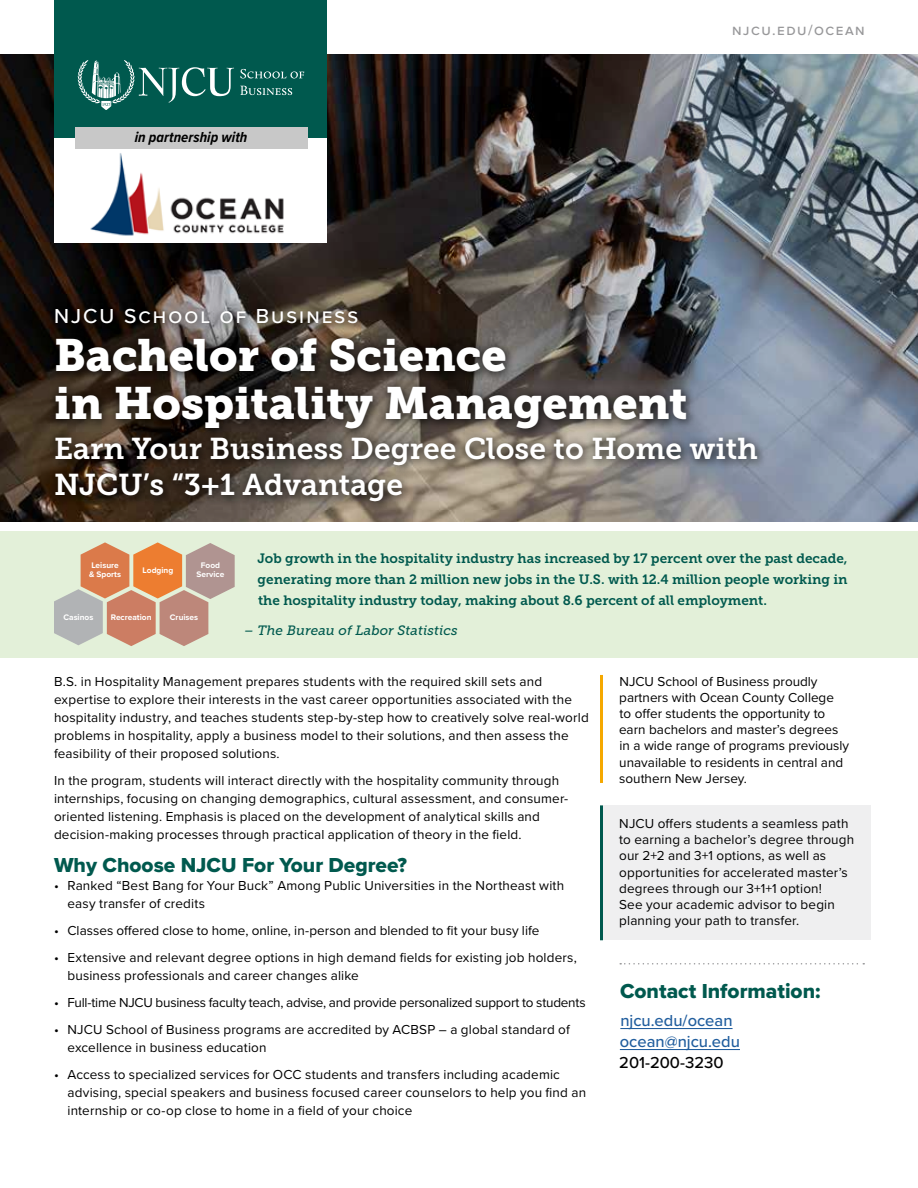
<style>
.page{position:relative;width:918px;height:1188px;background:#fff}
.page>*{position:absolute;margin:0;border:0;box-sizing:border-box;transform-origin:0 0}
.H2___Program_Name{font:45px "Museo Slab 900";color:#fff}
.H3___Sub_Headline{font:30px/36px "Museo Slab 700";color:#fff}
.H4___Paragraph_Title{font:21px "Proxima Nova Extrabld";color:#00594e}
.H1___College_School{font:500 21px "Proxima Nova";letter-spacing:.1em;color:#fff}
.t1{font:500 16.5px "Proxima Nova";color:#215e9e}
.t2{font:500 16.5px "Proxima Nova";color:#000}
.t3{font:italic 700 15px "Proxima Nova Cond";letter-spacing:.005em;color:#000}
.t4{font:500 15px "Proxima Nova";letter-spacing:.1em;color:#98989a}
.P___Copy{font:13.5px/18px "Proxima Nova";letter-spacing:.01em;color:#000}
.Quote_Call_Out{font:13.5px/21px "Museo Slab 700";color:#00594e;text-align:justify}
.P___Copy-2{font:13.5px "Proxima Nova";letter-spacing:-.02em;color:#000}
.Quote_Call_Out-2{font:italic 13.5px "Museo Slab 500";letter-spacing:.01em;color:#00594e}
.t5{font:700 8.4px/9.3px "Proxima Nova";color:#fff}
</style>
<div class="page">
<div style="left:0;top:531px;width:918px;height:127px;background:#e3f0d9"></div>
<img style="left:0;top:54px;width:918px;height:468px">
<div style="left:54px;top:0;width:273px;height:138px;background:#00594e"></div>
<div style="left:46px;top:299px;width:720px;height:212px;background:#000;opacity:.6"></div>
<div style="left:603px;top:805px;width:267px;height:135px;background:#efeff0"></div>
<svg style="left:620px;top:963px;width:244px;height:2px"></svg>
<hr style="left:620px;top:1028px;width:113px;height:1px;background:#215e9e">
<hr style="left:620px;top:1049px;width:120px;height:1px;background:#215e9e">
<div style="left:54px;top:138px;width:273px;height:105px;background:#fff"></div>
<img style="left:90px;top:153px;width:194px;height:83px">
<div style="left:75px;top:127px;width:232px;height:21px;background:#c8c8c8"></div>
<svg style="left:78px;top:60px;width:156px;height:50px"></svg>
<svg style="left:240px;top:86px;width:52px;height:9px"></svg>
<svg style="left:240px;top:69px;width:64px;height:9px"></svg>
<svg style="left:54px;top:542px;width:181px;height:104px"></svg>
<hr style="left:600px;top:675px;width:3px;height:108px;background:#f5a800">
<hr style="left:600px;top:805px;width:3px;height:135px;background:#00594e">
<p class="t3" style="left:135px;top:126px;width:114px">in partnership with</p>
<p class="t4" style="left:732px;top:19px;width:134px">njcu.edu/ocean</p>
<h1 class="H1___College_School" style="left:54px;top:300px;width:306px">NJCU School of Business</h1>
<h2 class="H2___Program_Name" style="left:54px;top:329px;width:454px">Bachelor of Science</h2>
<h2 class="H2___Program_Name" style="left:54px;top:377px;width:635px">in Hospitality Management</h2>
<h3 class="H3___Sub_Headline" style="left:54px;top:431px;width:705px">Earn Your Business Degree Close to Home with<br>NJCU’s “3+1 Advantage</h3>
<p class="t5" style="left:89px;top:561px;width:34px">Leisure &amp; Sports</p>
<p class="t5" style="left:63px;top:612px;width:31px">Casinos</p>
<p class="t5" style="left:197px;top:561px;width:29px;text-align:center">Food<br>Service</p>
<p class="t5" style="left:170px;top:612px;width:30px">Cruises</p>
<p class="t5" style="left:143px;top:565px;width:32px">Lodging</p>
<p class="t5" style="left:111px;top:612px;width:42px">Recreation</p>
<p class="Quote_Call_Out" style="left:258px;top:548px;width:592px">Job growth in the hospitality industry has increased by 17 percent over the past decade, generating more than 2 million new jobs in the U.S. with 12.4 million people working in the hospitality industry today, making about 8.6 percent of all employment.</p>
<p class="Quote_Call_Out-2" style="left:244px;top:623px;width:215px">– The Bureau of Labor Statistics</p>
<p class="P___Copy" style="left:54px;top:672px;width:536px">B.S. in Hospitality Management prepares students with the required skill sets and expertise to explore their interests in the vast career opportunities associated with the hospitality industry, and teaches students step-by-step how to creatively solve real-world problems in hospitality, apply a business model to their solutions, and then assess the feasibility of their proposed solutions.</p>
<p class="P___Copy" style="left:54px;top:771px;width:516px">In the program, students will interact directly with the hospitality community through internships, focusing on changing demographics, cultural assessment, and consumer&shy;oriented listening. Emphasis is placed on the development of analytical skills and decision-making processes through practical application of theory in the field.</p>
<h4 class="H4___Paragraph_Title" style="left:54px;top:849px;width:355px">Why Choose NJCU For Your Degree?</h4>
<p class="P___Copy" style="left:68px;top:876px;width:498px;text-indent:-14px">• Ranked “Best Bang for Your Buck” Among Public Universities in the Northeast with easy transfer of credits</p>
<p class="P___Copy" style="left:54px;top:921px;width:487px">• Classes offered close to home, online, in-person and blended to fit your busy life</p>
<p class="P___Copy" style="left:68px;top:948px;width:511px;text-indent:-14px">• Extensive and relevant degree options in high demand fields for existing job holders, business professionals and career changes alike</p>
<p class="P___Copy-2" style="left:54px;top:992px;width:533px">• Full-time NJCU business faculty teach, advise, and provide personalized support to students</p>
<p class="P___Copy" style="left:68px;top:1020px;width:504px;text-indent:-14px">• NJCU School of Business programs are accredited by ACBSP – a global standard of excellence in business education</p>
<p class="P___Copy" style="left:68px;top:1065px;width:520px;text-indent:-14px">• Access to specialized services for OCC students and transfers including academic advising, special speakers and business focused career counselors to help you find an internship or co-op close to home in a field of your choice</p>
<p class="P___Copy" style="left:619px;top:672px;width:232px;line-height:16.2px">NJCU School of Business proudly partners with Ocean County College<br>to offer students the opportunity to earn bachelors and master’s degrees in a wide range of programs previously unavailable to residents in central and southern New Jersey.</p>
<p class="P___Copy" style="left:619px;top:815px;width:237px;line-height:16.2px">NJCU offers students a seamless path to earning a bachelor’s degree through our 2+2 and 3+1 options, as well as opportunities for accelerated master’s degrees through our 3+1+1 option!<br>See your academic advisor to begin planning your path to transfer.</p>
<h4 class="H4___Paragraph_Title" style="left:620px;top:976px;width:202px">Contact Information:</h4>
<p class="t1" style="left:620px;top:1008px;width:114px">njcu.edu/ocean</p>
<p class="t1" style="left:620px;top:1029px;width:122px">ocean@njcu.edu</p>
<p class="t2" style="left:619px;top:1050px;width:106px">201-200-3230</p>
</div>
